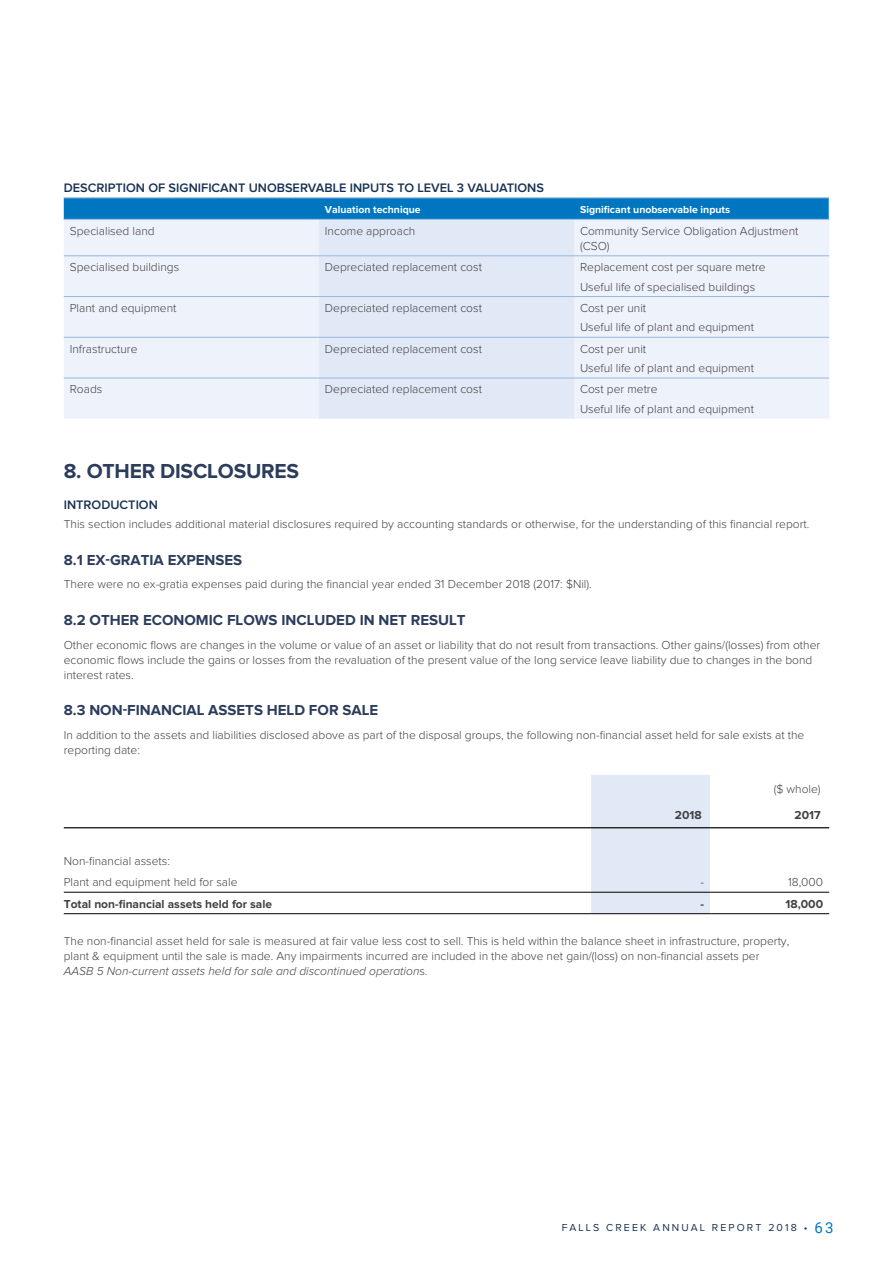
<style>
.page{position:relative;width:893px;height:1263px;background:#fff}
.page>*{position:absolute;margin:0;border:0;box-sizing:border-box;transform-origin:0 0}
.t1{font:700 21px "Proxima Nova";letter-spacing:-.01em;color:#2c3d5c}
.t2{font:700 15px "Proxima Nova";color:#2c3d5c}
.t3{font:600 12.75px "Proxima Nova";color:#173152}
.t4{font:300 12px/15px "Proxima Nova";color:#414042}
.t5{font:700 12px "Proxima Nova";color:#414042}
.t6{font:700 10.5px "Proxima Nova";color:#fff}
.t7{font:10.5px "Proxima Nova";letter-spacing:.2em;color:#173152}
.s1{font-style:italic}
.s2{font-family:"Roboto";font-size:15px;color:#0076c0}
</style>
<div class="page">
<div style="left:64px;top:220px;width:765px;height:199px;background:#eef2fa"></div>
<div style="left:319px;top:220px;width:255px;height:199px;background:#e1e9f6"></div>
<svg style="left:64px;top:197px;width:766px;height:22px;background:#097ac2"></svg>
<hr style="left:64px;top:198px;width:255px;height:1px;background:#95b8e1">
<hr style="left:64px;top:219px;width:255px;height:1px;background:#95b8e1">
<hr style="left:319px;top:198px;width:255px;height:1px;background:#95b8e1">
<hr style="left:319px;top:219px;width:255px;height:1px;background:#95b8e1">
<hr style="left:574px;top:198px;width:255px;height:1px;background:#95b8e1">
<hr style="left:574px;top:219px;width:255px;height:1px;background:#95b8e1">
<hr style="left:64px;top:255px;width:255px;height:1px;background:#95b8e1">
<hr style="left:319px;top:255px;width:255px;height:1px;background:#95b8e1">
<hr style="left:574px;top:255px;width:255px;height:1px;background:#95b8e1">
<hr style="left:64px;top:296px;width:255px;height:1px;background:#95b8e1">
<hr style="left:319px;top:296px;width:255px;height:1px;background:#95b8e1">
<hr style="left:574px;top:296px;width:255px;height:1px;background:#95b8e1">
<hr style="left:64px;top:337px;width:255px;height:1px;background:#95b8e1">
<hr style="left:319px;top:337px;width:255px;height:1px;background:#95b8e1">
<hr style="left:574px;top:337px;width:255px;height:1px;background:#95b8e1">
<hr style="left:64px;top:378px;width:255px;height:1px;background:#95b8e1">
<hr style="left:319px;top:378px;width:255px;height:1px;background:#95b8e1">
<hr style="left:574px;top:378px;width:255px;height:1px;background:#95b8e1">
<div style="left:591px;top:775px;width:119px;height:138px;background:#e1e9f6"></div>
<hr style="left:64px;top:827px;width:425px;height:1px;background:#000">
<hr style="left:64px;top:892px;width:425px;height:1px;background:#000">
<hr style="left:489px;top:892px;width:102px;height:1px;background:#000">
<hr style="left:591px;top:892px;width:119px;height:1px;background:#000">
<hr style="left:710px;top:892px;width:119px;height:1px;background:#000">
<hr style="left:64px;top:913px;width:425px;height:1px;background:#000">
<hr style="left:489px;top:913px;width:102px;height:1px;background:#000">
<hr style="left:591px;top:913px;width:119px;height:1px;background:#000">
<hr style="left:710px;top:913px;width:119px;height:1px;background:#000">
<hr style="left:489px;top:827px;width:102px;height:1px;background:#000">
<hr style="left:591px;top:827px;width:119px;height:1px;background:#000">
<hr style="left:710px;top:827px;width:119px;height:1px;background:#000">
<p class="t3" style="left:64px;top:182px;width:482px">DESCRIPTION OF SIGNIFICANT UNOBSERVABLE INPUTS TO LEVEL 3 VALUATIONS</p>
<p class="t6" style="left:325px;top:204px;width:97px">Valuation technique</p>
<p class="t6" style="left:580px;top:204px;width:152px">Significant unobservable inputs</p>
<p class="t4" style="left:70px;top:224px;width:86px">Specialised land</p>
<p class="t4" style="left:325px;top:224px;width:92px">Income approach</p>
<p class="t4" style="left:580px;top:224px;width:220px">Community Service Obligation Adjustment (CSO)</p>
<p class="t4" style="left:70px;top:260px;width:111px">Specialised buildings</p>
<p class="t4" style="left:325px;top:260px;width:159px">Depreciated replacement cost</p>
<p class="t4" style="left:580px;top:258px;width:187px;line-height:19.2px">Replacement cost per square metre<br>Useful life of specialised buildings</p>
<p class="t4" style="left:70px;top:301px;width:108px">Plant and equipment</p>
<p class="t4" style="left:325px;top:301px;width:159px">Depreciated replacement cost</p>
<p class="t4" style="left:580px;top:299px;width:175px;line-height:19.2px">Cost per unit<br>Useful life of plant and equipment</p>
<p class="t4" style="left:70px;top:342px;width:69px">Infrastructure</p>
<p class="t4" style="left:325px;top:342px;width:159px">Depreciated replacement cost</p>
<p class="t4" style="left:580px;top:340px;width:175px;line-height:19.2px">Cost per unit<br>Useful life of plant and equipment</p>
<p class="t4" style="left:70px;top:382px;width:34px">Roads</p>
<p class="t4" style="left:325px;top:382px;width:159px">Depreciated replacement cost</p>
<p class="t4" style="left:580px;top:380px;width:175px;line-height:19.2px">Cost per metre<br>Useful life of plant and equipment</p>
<h1 class="t1" style="left:64px;top:461px;width:237px">8. OTHER DISCLOSURES</h1>
<p class="t3" style="left:64px;top:499px;width:96px">INTRODUCTION</p>
<p class="t4" style="left:64px;top:517px;width:747px">This section includes additional material disclosures required by accounting standards or otherwise, for the understanding of this financial report.</p>
<p class="t2" style="left:64px;top:553px;width:180px">8.1 EX-GRATIA EXPENSES</p>
<p class="t4" style="left:64px;top:577px;width:530px">There were no ex-gratia expenses paid during the financial year ended 31 December 2018 (2017: $Nil).</p>
<p class="t2" style="left:64px;top:613px;width:403px">8.2 OTHER ECONOMIC FLOWS INCLUDED IN NET RESULT</p>
<p class="t4" style="left:64px;top:637px;width:758px">Other economic flows are changes in the volume or value of an asset or liability that do not result from transactions. Other gains/(losses) from other economic flows include the gains or losses from the revaluation of the present value of the long service leave liability due to changes in the bond interest rates.</p>
<p class="t2" style="left:64px;top:703px;width:316px">8.3 NON-FINANCIAL ASSETS HELD FOR SALE</p>
<p class="t4" style="left:64px;top:727px;width:742px">In addition to the assets and liabilities disclosed above as part of the disposal groups, the following non-financial asset held for sale exists at the reporting date:</p>
<p class="t4" style="left:774px;top:782px;width:48px">($ whole)</p>
<p class="t4" style="left:64px;top:850px;width:175px;line-height:21.5px">Non-financial assets:<br>Plant and equipment held for sale</p>
<p class="t5" style="left:675px;top:810px;width:28px">2018</p>
<p class="t5" style="left:795px;top:810px;width:28px">2017</p>
<p class="t4" style="left:700px;top:875px;width:5px">-</p>
<p class="t4" style="left:788px;top:875px;width:37px">18,000</p>
<p class="t5" style="left:64px;top:898px;width:210px">Total non-financial assets held for sale</p>
<p class="t5" style="left:700px;top:898px;width:5px">-</p>
<p class="t5" style="left:786px;top:898px;width:39px">18,000</p>
<p class="t4" style="left:64px;top:934px;width:727px">The non-financial asset held for sale is measured at fair value less cost to sell. This is held within the balance sheet in infrastructure, property, plant &amp; equipment until the sale is made. Any impairments incurred are included in the above net gain/(loss) on non-financial assets per<br><span class="s1">AASB 5 Non-current assets held for sale and discontinued operation</span>s.</p>
<p class="t7" style="left:562px;top:1223px;width:273px">FALLS CREEK ANNUAL REPORT 2018 • <span class="s2">63</span></p>
</div>
